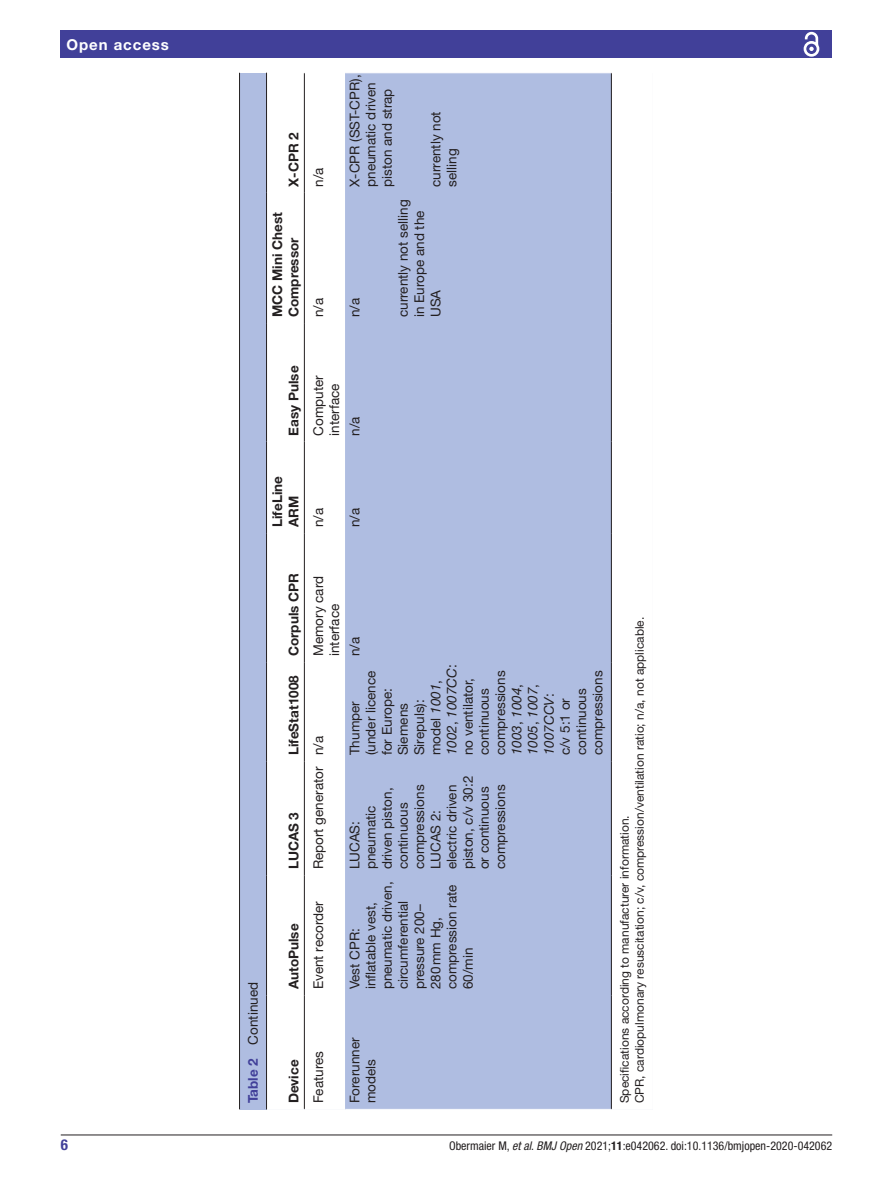
<style>
.page{position:relative;width:893px;height:1191px;background:#fff}
.page>*{position:absolute;margin:0;border:0;box-sizing:border-box;transform-origin:0 0}
.t1{font:700 15px "Helvetica Neue LT Std";letter-spacing:.065em;color:#fff}
.t2{font:700 condensed 15px "Helvetica Neue LT Std";color:#414099}
.t3{font:13.5px/16.2px "Helvetica Neue LT Std";color:#231f20}
.t4{font:700 13.5px/16.2px "Helvetica Neue LT Std";color:#231f20}
.t5{font:700 13.5px "Helvetica Neue LT Std";color:#414099}
.t6{font:12px/15px "Helvetica Neue LT Std";color:#231f20}
.t7{font:condensed 12px "Helvetica Neue LT Std";color:#231f20}
.s1{font-style:italic}
.s2{font-weight:700}
</style>
<div class="page">
<hr style="left:61px;top:1134px;width:771px;height:1px;background:#231f20">
<div style="left:61px;top:31px;width:771px;height:27px;background:#414099"></div>
<svg style="left:803px;top:31px;width:17px;height:26px"></svg>
<div style="left:258px;top:73px;width:395px;height:1036px;background:#afbde1"></div>
<div style="left:267px;top:73px;width:386px;height:1036px;background:#fff"></div>
<svg style="left:345px;top:73px;width:266px;height:1036px"></svg>
<hr style="left:266px;top:995px;width:1px;height:114px;background:#231f20">
<hr style="left:304px;top:995px;width:1px;height:114px;background:#231f20">
<hr style="left:266px;top:875px;width:1px;height:120px;background:#231f20">
<hr style="left:304px;top:875px;width:1px;height:120px;background:#231f20">
<hr style="left:266px;top:761px;width:1px;height:114px;background:#231f20">
<hr style="left:304px;top:761px;width:1px;height:114px;background:#231f20">
<hr style="left:266px;top:662px;width:1px;height:99px;background:#231f20">
<hr style="left:304px;top:662px;width:1px;height:99px;background:#231f20">
<hr style="left:266px;top:533px;width:1px;height:129px;background:#231f20">
<hr style="left:304px;top:533px;width:1px;height:129px;background:#231f20">
<hr style="left:266px;top:441px;width:1px;height:92px;background:#231f20">
<hr style="left:304px;top:441px;width:1px;height:92px;background:#231f20">
<hr style="left:266px;top:323px;width:1px;height:118px;background:#231f20">
<hr style="left:304px;top:323px;width:1px;height:118px;background:#231f20">
<hr style="left:266px;top:193px;width:1px;height:130px;background:#231f20">
<hr style="left:304px;top:193px;width:1px;height:130px;background:#231f20">
<hr style="left:266px;top:73px;width:1px;height:120px;background:#231f20">
<hr style="left:304px;top:73px;width:1px;height:120px;background:#231f20">
<hr style="left:611px;top:875px;width:1px;height:120px;background:#231f20">
<hr style="left:611px;top:761px;width:1px;height:114px;background:#231f20">
<hr style="left:611px;top:662px;width:1px;height:99px;background:#231f20">
<hr style="left:611px;top:533px;width:1px;height:129px;background:#231f20">
<hr style="left:611px;top:441px;width:1px;height:92px;background:#231f20">
<hr style="left:611px;top:323px;width:1px;height:118px;background:#231f20">
<hr style="left:611px;top:193px;width:1px;height:130px;background:#231f20">
<hr style="left:611px;top:73px;width:1px;height:120px;background:#231f20">
<hr style="left:611px;top:995px;width:1px;height:114px;background:#231f20">
<hr style="left:628px;top:73px;width:2px;height:1030px;background:#fff">
<hr style="left:643px;top:73px;width:2px;height:1030px;background:#fff">
<div style="left:240px;top:73px;width:18px;height:1036px;background:#afbde1"></div>
<hr style="left:239px;top:73px;width:1px;height:1036px;background:#231f20">
<p class="t1" style="left:66px;top:35px;width:104px">Open access</p>
<p class="t4" style="left:285px;top:187px;width:56px;rotate:-90deg">X-CPR 2</p>
<p class="t4" style="left:269px;top:317px;width:106px;rotate:-90deg">MCC Mini Chest<br>Compressor</p>
<p class="t3" style="left:310px;top:187px;width:21px;rotate:-90deg">n/a</p>
<p class="t3" style="left:310px;top:317px;width:21px;rotate:-90deg">n/a</p>
<p class="t3" style="left:346px;top:187px;width:114px;rotate:-90deg">X-CPR (SST-CPR), pneumatic driven piston and strap</p>
<p class="t3" style="left:427px;top:187px;width:77px;rotate:-90deg">currently not selling</p>
<p class="t3" style="left:346px;top:317px;width:21px;rotate:-90deg">n/a</p>
<p class="t3" style="left:395px;top:317px;width:119px;rotate:-90deg">currently not selling in Europe and the<br>USA</p>
<p class="t4" style="left:285px;top:435px;width:71px;rotate:-90deg">Easy Pulse</p>
<p class="t3" style="left:310px;top:435px;width:62px;rotate:-90deg">Computer interface</p>
<p class="t3" style="left:346px;top:435px;width:21px;rotate:-90deg">n/a</p>
<p class="t4" style="left:269px;top:527px;width:52px;rotate:-90deg">LifeLine<br>ARM</p>
<p class="t3" style="left:310px;top:527px;width:21px;rotate:-90deg">n/a</p>
<p class="t3" style="left:346px;top:527px;width:21px;rotate:-90deg">n/a</p>
<p class="t3" style="left:245px;top:1044px;width:64px;rotate:-90deg">Continued</p>
<p class="t5" style="left:245px;top:1103px;width:47px;rotate:-90deg">Table 2</p>
<p class="t4" style="left:285px;top:656px;width:84px;rotate:-90deg">Corpuls CPR</p>
<p class="t4" style="left:285px;top:755px;width:81px;rotate:-90deg">LifeStat1008</p>
<p class="t4" style="left:285px;top:869px;width:59px;rotate:-90deg">LUCAS 3</p>
<p class="t4" style="left:285px;top:989px;width:67px;rotate:-90deg">AutoPulse</p>
<p class="t3" style="left:310px;top:656px;width:82px;rotate:-90deg">Memory card interface</p>
<p class="t3" style="left:310px;top:869px;width:135px;rotate:-90deg">Report generator n/a</p>
<p class="t3" style="left:310px;top:989px;width:90px;rotate:-90deg">Event recorder</p>
<p class="t3" style="left:346px;top:656px;width:21px;rotate:-90deg">n/a</p>
<p class="t3" style="left:346px;top:755px;width:92px;rotate:-90deg">Thumper (under licence for Europe:<br>Siemens<br>Sirepuls): model <span class="s1">1001</span>,<br><span class="s1">1002</span>, <span class="s1">1007CC</span>: no ventilator, continuous compressions<br><span class="s1">1003</span>, <span class="s1">1004</span>,<br><span class="s1">1005</span>, <span class="s1">1007</span>,<br><span class="s1">1007CCV</span>:<br>c/v 5:1 or continuous compressions</p>
<p class="t3" style="left:346px;top:869px;width:95px;rotate:-90deg">LUCAS: pneumatic driven piston, continuous compressions<br>LUCAS 2: electric driven piston, c/v 30:2 or continuous compressions</p>
<p class="t3" style="left:346px;top:989px;width:110px;rotate:-90deg">Vest CPR: inflatable vest, pneumatic driven, circumferential pressure 200–<br>280mm Hg, compression rate<br>60/min</p>
<p class="t4" style="left:285px;top:1103px;width:45px;rotate:-90deg">Device</p>
<p class="t3" style="left:310px;top:1103px;width:54px;rotate:-90deg">Features</p>
<p class="t3" style="left:346px;top:1103px;width:67px;rotate:-90deg">Forerunner models</p>
<p class="t6" style="left:617px;top:1103px;width:488px;rotate:-90deg">Specifications according to manufacturer information.<br>CPR, cardiopulmonary resuscitation; c/v, compression/ventilation ratio; n/a, not applicable.</p>
<p class="t2" style="left:61px;top:1135px;width:9px">6</p>
<p class="t7" style="left:449px;top:1138px;width:385px">Obermaier M, <span class="s1">et al</span>. <span class="s1">BMJ Open</span> 2021;<span class="s2">11</span>:e042062. doi:10.1136/bmjopen-2020-042062</p>
</div>
